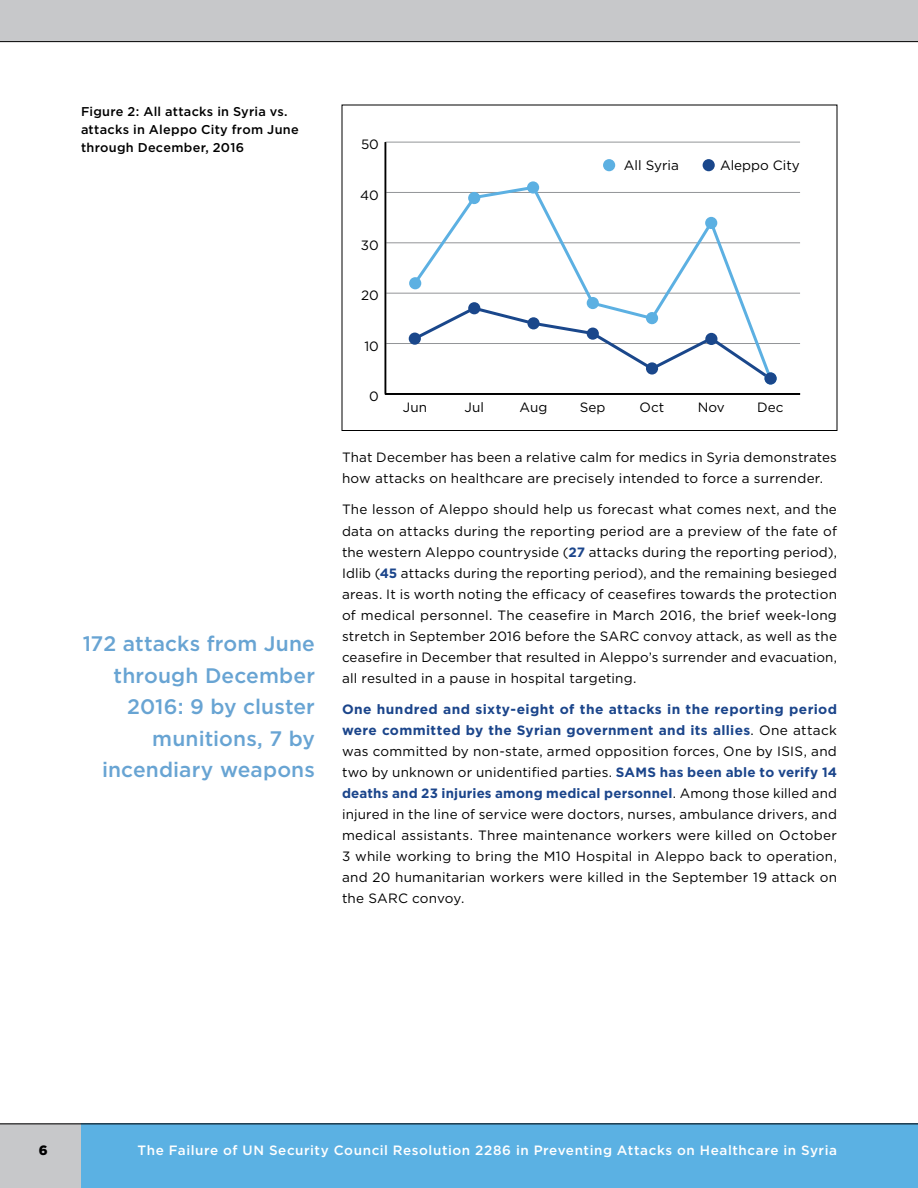
<style>
.page{position:relative;width:918px;height:1188px;background:#fff}
.page>*{position:absolute;margin:0;border:0;box-sizing:border-box;transform-origin:0 0}
.t1{font:500 21px/31.5px "Gotham";letter-spacing:.005em;color:#68a4d3;text-align:right}
.t2{font:13.5px/21px "Gotham";letter-spacing:.015em;color:#000;text-align:justify}
.t3{font:500 13.5px "Gotham";letter-spacing:.04em;color:#fff}
.t4{font:900 13.5px "Gotham";color:#000}
.t5{font:500 12.75px/18px "Gotham";letter-spacing:.02em;color:#000}
.s1{font-weight:700;color:#1b458b}
</style>
<div class="page">
<div style="left:81px;top:1124px;width:837px;height:64px;background:#5bb1e3"></div>
<div style="left:0;top:1124px;width:81px;height:64px;background:#c7c8ca"></div>
<hr style="left:0;top:1124px;width:918px;height:1px;background:#000">
<div style="left:0;top:0;width:918px;height:42px;background:#c7c8ca"></div>
<hr style="left:0;top:41px;width:918px;height:1px;background:#000">
<svg style="left:384px;top:141px;width:417px;height:254px"></svg>
<div style="left:603px;top:159px;width:12px;height:12px;background:#5cb0e2;border-radius:50%"></div>
<div style="left:703px;top:159px;width:12px;height:12px;background:#1a478b;border-radius:50%"></div>
<div style="left:409px;top:277px;width:12px;height:12px;background:#5cb0e2;border-radius:50%"></div>
<div style="left:468px;top:192px;width:12px;height:12px;background:#5cb0e2;border-radius:50%"></div>
<div style="left:527px;top:181px;width:12px;height:13px;background:#5cb0e2;border-radius:50%"></div>
<div style="left:587px;top:297px;width:12px;height:12px;background:#5cb0e2;border-radius:50%"></div>
<div style="left:646px;top:312px;width:12px;height:12px;background:#5cb0e2;border-radius:50%"></div>
<div style="left:705px;top:217px;width:12px;height:12px;background:#5cb0e2;border-radius:50%"></div>
<div style="left:409px;top:333px;width:12px;height:12px;background:#1a478b;border-radius:50%"></div>
<div style="left:468px;top:302px;width:12px;height:12px;background:#1a478b;border-radius:50%"></div>
<div style="left:527px;top:317px;width:13px;height:12px;background:#1a478b;border-radius:50%"></div>
<div style="left:587px;top:328px;width:12px;height:12px;background:#1a478b;border-radius:50%"></div>
<div style="left:646px;top:362px;width:12px;height:13px;background:#1a478b;border-radius:50%"></div>
<div style="left:705px;top:333px;width:12px;height:12px;background:#1a478b;border-radius:50%"></div>
<div style="left:765px;top:372px;width:12px;height:13px;background:#1a478b;border-radius:50%"></div>
<div style="left:342px;top:105px;width:495px;height:326px;border:1px solid #000"></div>
<p class="t5" style="left:81px;top:102px;width:219px">Figure 2: All attacks in Syria vs. attacks in Aleppo City from June through December, 2016</p>
<h1 class="t1" style="left:83px;top:628px;width:234px">172 attacks from June through December<br>2016: 9 by cluster munitions, 7 by incendiary weapons</h1>
<p class="t2" style="left:361px;top:134px;width:19px">50</p>
<p class="t2" style="left:360px;top:184px;width:20px">40</p>
<p class="t2" style="left:361px;top:235px;width:19px">30</p>
<p class="t2" style="left:361px;top:285px;width:19px">20</p>
<p class="t2" style="left:364px;top:335px;width:16px">10</p>
<p class="t2" style="left:369px;top:386px;width:11px">0</p>
<p class="t2" style="left:624px;top:154px;width:57px">All Syria</p>
<p class="t2" style="left:720px;top:154px;width:81px">Aleppo City</p>
<p class="t2" style="left:403px;top:397px;width:26px">Jun</p>
<p class="t2" style="left:465px;top:397px;width:21px">Jul</p>
<p class="t2" style="left:520px;top:397px;width:29px">Aug</p>
<p class="t2" style="left:580px;top:397px;width:27px">Sep</p>
<p class="t2" style="left:640px;top:397px;width:26px">Oct</p>
<p class="t2" style="left:698px;top:397px;width:28px">Nov</p>
<p class="t2" style="left:757px;top:397px;width:28px">Dec</p>
<p class="t2" style="left:342px;top:446px;width:497px">That December has been a relative calm for medics in Syria demonstrates how attacks on healthcare are precisely intended to force a surrender.</p>
<p class="t2" style="left:342px;top:499px;width:497px">The lesson of Aleppo should help us forecast what comes next, and the data on attacks during the reporting period are a preview of the fate of the western Aleppo countryside (<span class="s1">27</span> attacks during the reporting period), Idlib (<span class="s1">45</span> attacks during the reporting period), and the remaining besieged areas. It is worth noting the efficacy of ceasefires towards the protection of medical personnel. The ceasefire in March 2016, the brief week-long stretch in September 2016 before the SARC convoy attack, as well as the ceasefire in December that resulted in Aleppo’s surrender and evacuation, all resulted in a pause in hospital targeting.</p>
<p class="t2" style="left:342px;top:698px;width:497px"><span class="s1">One hundred and sixty-eight of the attacks in the reporting period were committed by the Syrian government and its allies</span>. One attack was committed by non-state, armed opposition forces, One by ISIS, and two by unknown or unidentified parties. <span class="s1">SAMS has been able to verify 14 deaths and 23 injuries among medical personnel</span>. Among those killed and injured in the line of service were doctors, nurses, ambulance drivers, and medical assistants. Three maintenance workers were killed on October 3 while working to bring the M10 Hospital in Aleppo back to operation, and 20 humanitarian workers were killed in the September 19 attack on the SARC convoy.</p>
<p class="t4" style="left:39px;top:1141px;width:10px">6</p>
<p class="t3" style="left:138px;top:1141px;width:701px">The Failure of UN Security Council Resolution 2286 in Preventing Attacks on Healthcare in Syria</p>
</div>
